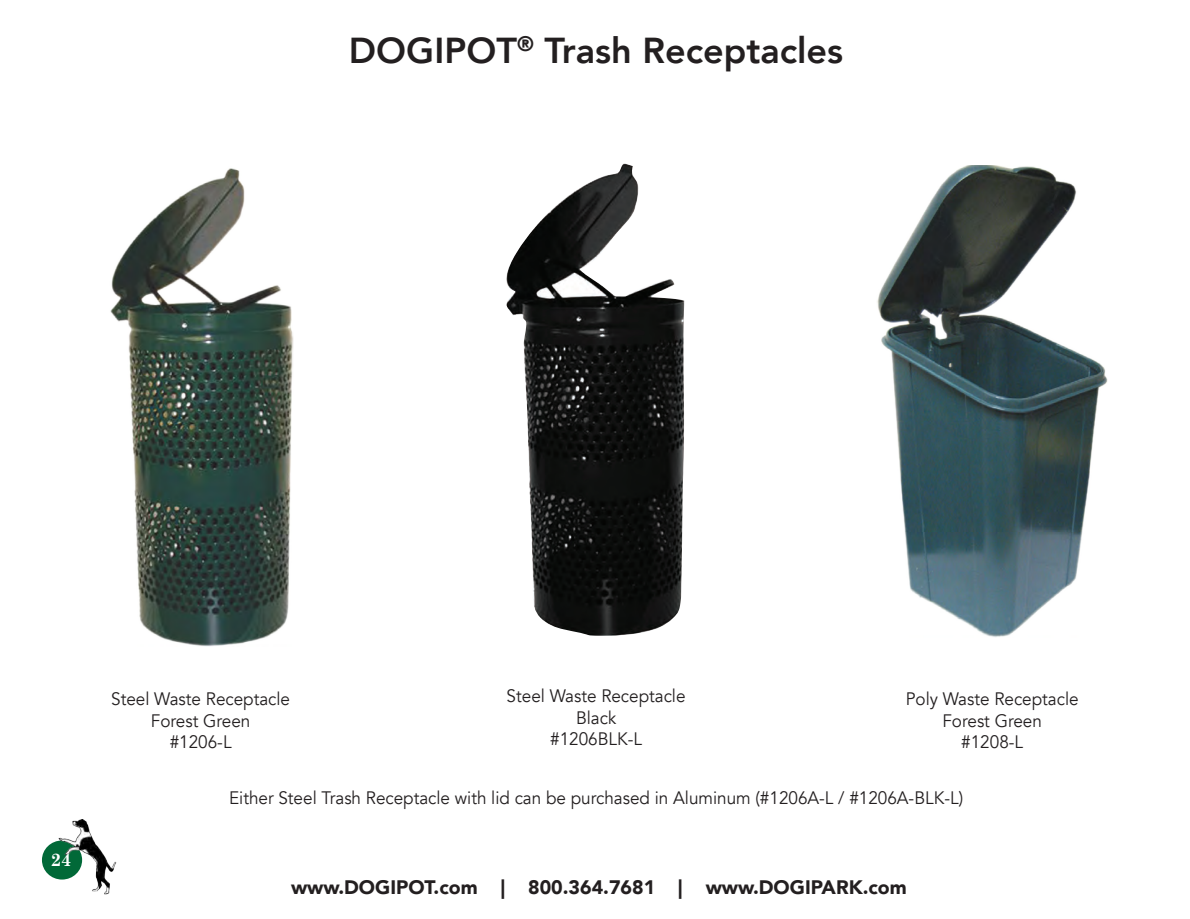
<style>
.page{position:relative;width:1190px;height:919px;background:#fff}
.page>*{position:absolute;margin:0;border:0;box-sizing:border-box;transform-origin:0 0}
.t1{font:800 36px "Avenir";color:#231f20}
.t2{font:900 19.5px "Avenir";color:#231f20}
.t3{font:18px/21.6px "Avenir";color:#231f20;text-align:center;scale:.95 1}
.t4{font:700 18px "Century Schoolbook";color:#fff}
</style>
<div class="page">
<img style="left:110px;top:168px;width:184px;height:478px">
<img style="left:877px;top:165px;width:230px;height:472px">
<img style="left:506px;top:163px;width:179px;height:472px">
<div style="left:42px;top:840px;width:40px;height:39px;background:#016938;border-radius:50%"></div>
<img style="left:53px;top:819px;width:64px;height:75px">
<h1 class="t1" style="left:349px;top:18px;width:496px">DOGIPOT<sup>®</sup> Trash Receptacles</h1>
<p class="t4" style="left:51px;top:848px;width:22px">24</p>
<p class="t3" style="left:111px;top:688px;width:190px">Steel Waste Receptacle<br>Forest Green<br>#1206-L</p>
<p class="t3" style="left:507px;top:685px;width:190px">Steel Waste Receptacle<br>Black<br>#1206BLK-L</p>
<p class="t3" style="left:906px;top:688px;width:184px">Poly Waste Receptacle<br>Forest Green<br>#1208-L</p>
<p class="t3" style="left:229px;top:787px;width:774px">Either Steel Trash Receptacle with lid can be purchased in Aluminum (#1206A-L / #1206A-BLK-L)</p>
<p class="t2" style="left:291px;top:870px;width:617px">www.DOGIPOT.com | 800.364.7681 | www.DOGIPARK.com</p>
</div>
